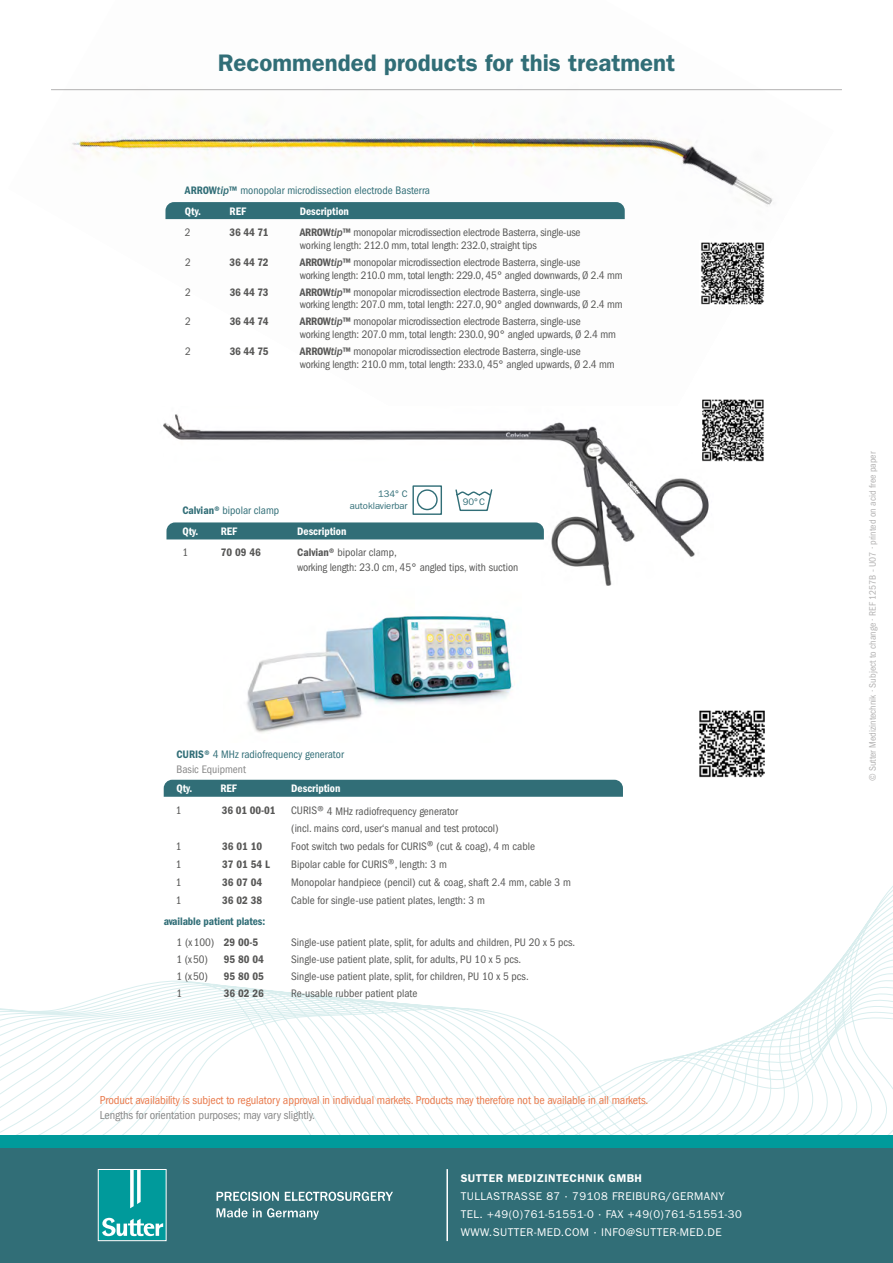
<style>
.page{position:relative;width:893px;height:1263px;background:#fff}
.page>*{position:absolute;margin:0;border:0;box-sizing:border-box;transform-origin:0 0}
.t1{font:24px "Franklin Gothic LT Pro Dm";color:#316e77}
.t2{font:condensed 12px "ITC Franklin Gothic Std";letter-spacing:-.01em;color:#e97a4c}
.t3{font:condensed 12px "ITC Franklin Gothic Std";letter-spacing:-.01em;color:#878787}
.t4{font:condensed 11.25px/12.8px "ITC Franklin Gothic Std";letter-spacing:-.015em;color:#575756}
.t5{font:condensed 11.25px/15px "ITC Franklin Gothic Std";color:#316e77}
.t6{font:11.25px/18px "ITC Franklin Gothic Std";letter-spacing:.04em;color:#fff}
.t7{font:11.25px "ITC Franklin Gothic Std Dm Cd";color:#575756}
.t8{font:11.25px "ITC Franklin Gothic Std Dm Cd";color:#fff}
.t9{font:11.25px "Franklin Gothic LT Pro Dm";letter-spacing:.04em;color:#fff}
.t10{font:11.25px "ITC Franklin Gothic Std Dm Cd";letter-spacing:-.01em;color:#316e77}
.t11{font:condensed 9.75px "ITC Franklin Gothic Std";color:#b3b2b2}
.t12{font:9.6px/12.1px "ITC Franklin Gothic Std";letter-spacing:-.005em;color:#316e77;text-align:right}
.s1{font-family:"ITC Franklin Gothic Std Dm Cd";font-stretch:normal}
.s2{font-family:"ITC Franklin Gothic Std Med It";font-stretch:normal}
.s3{color:#878787}
.s4{font-size:13.5px}
</style>
<div class="page">
<svg style="left:0;top:886px;width:893px;height:249px"></svg>
<div style="left:0;top:1148px;width:893px;height:115px;background:#316e77"></div>
<div style="left:0;top:1135px;width:893px;height:13px;background:#009a9b"></div>
<div style="left:98px;top:1170px;width:68px;height:70px;background:#009a9b"></div>
<svg style="left:130px;top:1171px;width:11px;height:37px"></svg>
<svg style="left:102px;top:1218px;width:61px;height:18px"></svg>
<div style="left:98px;top:1169px;width:69px;height:72px;border:1px solid #fff"></div>
<svg style="left:217px;top:1208px;width:102px;height:12px"></svg>
<svg style="left:217px;top:1192px;width:176px;height:9px"></svg>
<hr style="left:446px;top:1169px;width:2px;height:72px;background:#fff">
<img style="left:51px;top:90px;width:783px;height:372px">
<div style="left:165px;top:202px;width:460px;height:17px;background:#316e77"></div>
<img style="left:699px;top:240px;width:66px;height:66px">
<hr style="left:51px;top:89px;width:791px;height:1px;background:#b3b2b2">
<img style="left:246px;top:616px;width:267px;height:117px">
<div style="left:164px;top:780px;width:459px;height:17px;background:#316e77"></div>
<img style="left:699px;top:710px;width:66px;height:68px">
<img style="left:157px;top:406px;width:556px;height:179px">
<div style="left:166px;top:522px;width:378px;height:17px;background:#316e77"></div>
<img style="left:702px;top:397px;width:64px;height:64px">
<div style="left:412px;top:485px;width:30px;height:30px;border:1px solid #316e77"></div>
<div style="left:417px;top:489px;width:21px;height:21px;border:1px solid #316e77;border-radius:50%"></div>
<svg style="left:454px;top:488px;width:39px;height:24px"></svg>
<h1 class="t1" style="left:218px;top:48px;width:459px">Recommended products for this treatment</h1>
<p class="t5" style="left:185px;top:183px;width:247px"><span class="s1">ARROW</span><span class="s2">tip</span><span class="s1">™</span> monopolar microdissection electrode Basterra</p>
<p class="t8" style="left:185px;top:205px;width:17px">Qty.</p>
<p class="t8" style="left:230px;top:205px;width:18px">REF</p>
<p class="t8" style="left:300px;top:205px;width:51px">Description</p>
<p class="t4" style="left:185px;top:226px;width:7px">2</p>
<p class="t7" style="left:230px;top:226px;width:41px">36 44 71</p>
<p class="t4" style="left:300px;top:226px;width:282px"><span class="s1">ARROW</span><span class="s2">tip</span><span class="s1">™</span> monopolar microdissection electrode Basterra, single-use working length: 212.0 mm, total length: 232.0, straight tips</p>
<p class="t4" style="left:185px;top:256px;width:7px">2</p>
<p class="t7" style="left:230px;top:256px;width:41px">36 44 72</p>
<p class="t4" style="left:300px;top:256px;width:324px"><span class="s1">ARROW</span><span class="s2">tip</span><span class="s1">™</span> monopolar microdissection electrode Basterra, single-use<br>working length: 210.0 mm, total length: 229.0, 45° angled downwards, Ø 2.4 mm</p>
<p class="t4" style="left:185px;top:286px;width:7px">2</p>
<p class="t7" style="left:230px;top:285px;width:41px">36 44 73</p>
<p class="t4" style="left:300px;top:286px;width:324px"><span class="s1">ARROW</span><span class="s2">tip</span><span class="s1">™</span> monopolar microdissection electrode Basterra, single-use<br>working length: 207.0 mm, total length: 227.0, 90° angled downwards, Ø 2.4 mm</p>
<p class="t4" style="left:185px;top:315px;width:7px">2</p>
<p class="t7" style="left:230px;top:315px;width:41px">36 44 74</p>
<p class="t4" style="left:300px;top:315px;width:318px"><span class="s1">ARROW</span><span class="s2">tip</span><span class="s1">™</span> monopolar microdissection electrode Basterra, single-use<br>working length: 207.0 mm, total length: 230.0, 90° angled upwards, Ø 2.4 mm</p>
<p class="t4" style="left:185px;top:345px;width:7px">2</p>
<p class="t7" style="left:230px;top:345px;width:41px">36 44 75</p>
<p class="t4" style="left:300px;top:345px;width:316px"><span class="s1">ARROW</span><span class="s2">tip</span><span class="s1">™</span> monopolar microdissection electrode Basterra, single-use<br>working length: 210.0 mm, total length: 233.0, 45° angled upwards, Ø 2.4 mm</p>
<p class="t12" style="left:350px;top:488px;width:59px">134° C autoklavierbar</p>
<p class="t12" style="left:463px;top:496px;width:24px">90° C</p>
<p class="t5" style="left:182px;top:502px;width:98px"><span class="s1">Calvian®</span> bipolar clamp</p>
<p class="t8" style="left:182px;top:525px;width:17px">Qty.</p>
<p class="t8" style="left:221px;top:525px;width:18px">REF</p>
<p class="t8" style="left:297px;top:525px;width:51px">Description</p>
<p class="t4" style="left:182px;top:546px;width:7px">1</p>
<p class="t7" style="left:221px;top:546px;width:42px">70 09 46</p>
<p class="t4" style="left:297px;top:545px;width:223px;line-height:15px"><span class="s1">Calvian®</span> bipolar clamp,<br>working length: 23.0 cm, 45° angled tips, with suction</p>
<p class="t5" style="left:176px;top:747px;width:169px"><span class="s1">CURIS®</span> 4 MHz radiofrequency generator<br><span class="s3">Basic Equipment</span></p>
<p class="t8" style="left:176px;top:782px;width:17px">Qty.</p>
<p class="t8" style="left:220px;top:782px;width:18px">REF</p>
<p class="t8" style="left:291px;top:782px;width:51px">Description</p>
<p class="t4" style="left:176px;top:804px;width:7px">1</p>
<p class="t7" style="left:222px;top:804px;width:55px">36 01 00-01</p>
<p class="t4" style="left:291px;top:802px;width:209px;line-height:17.4px">CURIS<span class="s4">®</span> 4 MHz radiofrequency generator<br>(incl. mains cord, user‘s manual and test protocol)</p>
<p class="t4" style="left:176px;top:840px;width:7px">1</p>
<p class="t7" style="left:222px;top:840px;width:42px">36 01 10</p>
<p class="t4" style="left:291px;top:840px;width:245px">Foot switch two pedals for CURIS<span class="s4">®</span> (cut &amp; coag), 4 m cable</p>
<p class="t4" style="left:176px;top:858px;width:7px">1</p>
<p class="t7" style="left:222px;top:858px;width:49px">37 01 54 L</p>
<p class="t4" style="left:291px;top:858px;width:157px">Bipolar cable for CURIS<span class="s4">®</span>, length: 3 m</p>
<p class="t4" style="left:176px;top:876px;width:7px">1</p>
<p class="t7" style="left:222px;top:876px;width:42px">36 07 04</p>
<p class="t4" style="left:291px;top:876px;width:281px">Monopolar handpiece (pencil) cut &amp; coag, shaft 2.4 mm, cable 3 m</p>
<p class="t4" style="left:176px;top:894px;width:7px">1</p>
<p class="t7" style="left:222px;top:894px;width:42px">36 02 38</p>
<p class="t4" style="left:291px;top:894px;width:195px">Cable for single-use patient plates, length: 3 m</p>
<p class="t10" style="left:164px;top:915px;width:103px">available patient plates:</p>
<p class="t4" style="left:176px;top:936px;width:83px">1 (x100) <span class="s1">29 00-5</span></p>
<p class="t4" style="left:291px;top:936px;width:286px">Single-use patient plate, split, for adults and children, PU 20 x 5 pcs.</p>
<p class="t4" style="left:176px;top:953px;width:33px">1 (x50)</p>
<p class="t7" style="left:224px;top:953px;width:42px">95 80 04</p>
<p class="t4" style="left:291px;top:953px;width:231px">Single-use patient plate, split, for adults, PU 10 x 5 pcs.</p>
<p class="t4" style="left:176px;top:970px;width:33px">1 (x50)</p>
<p class="t7" style="left:224px;top:970px;width:42px">95 80 05</p>
<p class="t4" style="left:291px;top:970px;width:239px">Single-use patient plate, split, for children, PU 10 x 5 pcs.</p>
<p class="t4" style="left:176px;top:987px;width:7px">1</p>
<p class="t7" style="left:224px;top:987px;width:42px">36 02 26</p>
<p class="t4" style="left:291px;top:987px;width:128px">Re-usable rubber patient plate</p>
<p class="t2" style="left:100px;top:1093px;width:550px">Product availability is subject to regulatory approval in individual markets. Products may therefore not be available in all markets.</p>
<p class="t3" style="left:100px;top:1108px;width:217px">Lengths for orientation purposes; may vary slightly.</p>
<p class="t9" style="left:461px;top:1171px;width:183px">SUTTER MEDIZINTECHNIK GMBH</p>
<p class="t6" style="left:461px;top:1187px;width:283px">TULLASTRASSE 87 · 79108 FREIBURG/GERMANY<br>TEL. +49(0)761-51551-0 · FAX +49(0)761-51551-30<br>WWW.SUTTER-MED.COM · INFO@SUTTER-MED.DE</p>
<p class="t11" style="left:867px;top:781px;width:331px;rotate:-90deg">© Sutter Medizintechnik · Subject to change · REF 1257B - U07 · printed on acid free paper</p>
</div>
